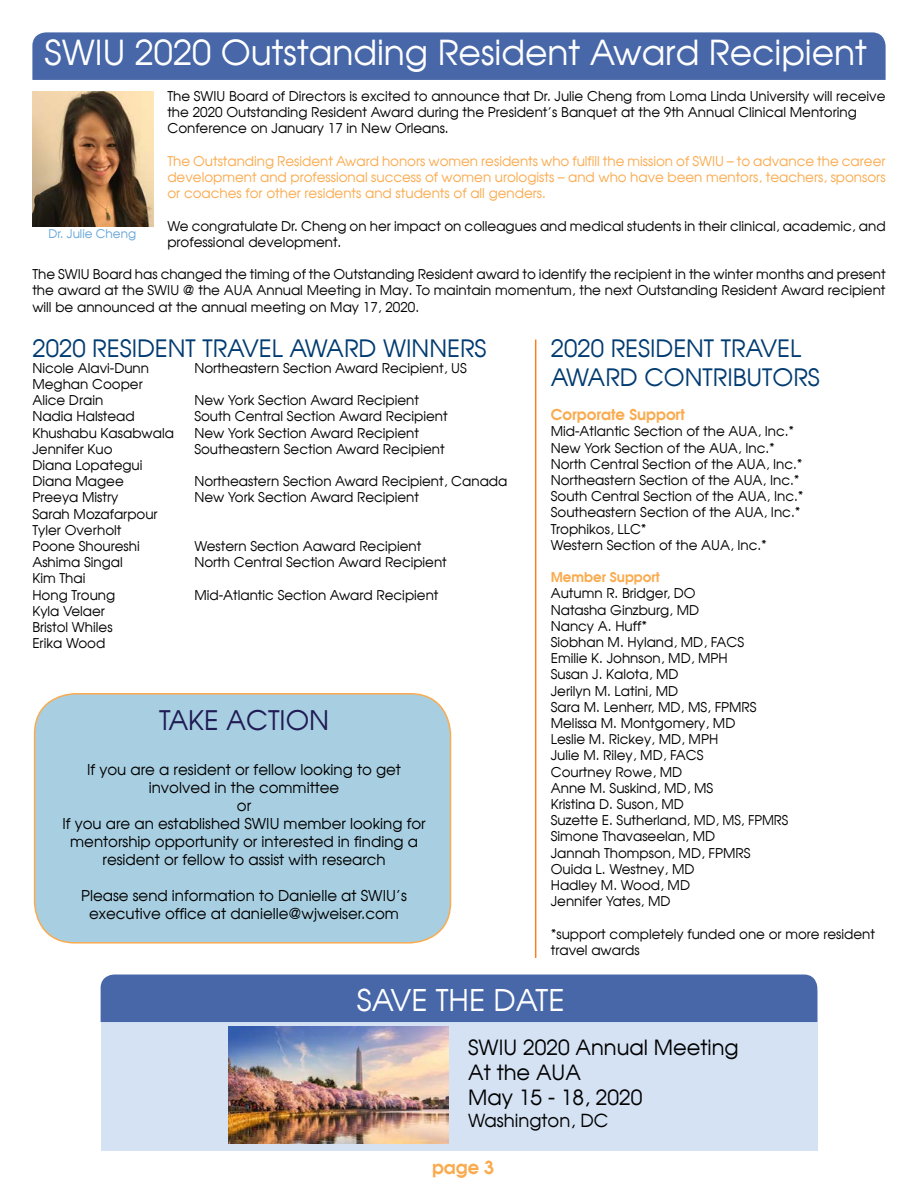
<style>
.page{position:relative;width:918px;height:1188px;background:#fff}
.page>*{position:absolute;margin:0;border:0;box-sizing:border-box;transform-origin:0 0}
.t1{font:34.5px "Avalon Plain";color:#fff}
.t2{font:30px "Avalon Plain";color:#fff}
.t3{font:27px "Avalon Plain";color:#201b55}
.t4{font:24px/28.8px "Avalon Plain";color:#003b71}
.t5{font:21px/25.2px "Avalon Plain";color:#000}
.t6{font:18px "Avalon Plain";color:#000}
.t7{font:700 18px "Avalon";color:#faab4f}
.t8{font:15px/18px "Avalon Plain";color:#000;text-align:center}
.t9{font:700 15px "Avalon";color:#faab4f}
.t10{font:13.5px/16.2px "Avalon Plain";color:#000}
.t11{font:13.5px/16.2px "Avalon Plain";color:#faab4f;text-align:justify}
.t12{font:700 13.5px "Avalon";color:#faab4f}
.t13{font:12px "Avalon Plain";color:#63a5da}
</style>
<div class="page">
<div style="left:32px;top:32px;width:854px;height:48px;background:#4767a9"></div>
<div style="left:35px;top:694px;width:416px;height:249px;background:#a8cfe1;border-radius:40px"></div>
<div style="left:34px;top:693px;width:417px;height:251px;border:2px solid #faab4f;border-radius:40px"></div>
<hr style="left:535px;top:340px;width:1px;height:618px;background:#f5821f">
<img style="left:32px;top:92px;width:122px;height:134px">
<div style="left:101px;top:991px;width:716px;height:160px;background:#d4e2f4"></div>
<div style="left:101px;top:975px;width:716px;height:47px;background:#4767a9"></div>
<img style="left:228px;top:1027px;width:221px;height:117px">
<h1 class="t1" style="left:45px;top:31px;width:824px">SWIU 2020 Outstanding Resident Award Recipient</h1>
<p class="t10" style="left:167px;top:88px;width:720px">The SWIU Board of Directors is excited to announce that Dr. Julie Cheng from Loma Linda University will receive the 2020 Outstanding Resident Award during the President’s Banquet at the 9th Annual Clinical Mentoring<br>Conference on January 17 in New Orleans.</p>
<p class="t11" style="left:167px;top:153px;width:720px">The Outstanding Resident Award honors women residents who fulfill the mission of SWIU – to advance the career development and professional success of women urologists – and who have been mentors, teachers, sponsors or coaches for other residents and students of all genders.</p>
<p class="t10" style="left:167px;top:217px;width:720px">We congratulate Dr. Cheng on her impact on colleagues and medical students in their clinical, academic, and professional development.</p>
<p class="t10" style="left:32px;top:266px;width:855px;text-align:justify">The SWIU Board has changed the timing of the Outstanding Resident award to identify the recipient in the winter months and present the award at the SWIU @ the AUA Annual Meeting in May. To maintain momentum, the next Outstanding Resident Award recipient will be announced at the annual meeting on May 17, 2020.</p>
<h3 class="t4" style="left:32px;top:333px;width:456px">2020 RESIDENT TRAVEL AWARD WINNERS</h3>
<p class="t10" style="left:32px;top:360px;width:118px">Nicole Alavi-Dunn</p>
<p class="t10" style="left:194px;top:360px;width:274px">Northeastern Section Award Recipient, US</p>
<p class="t10" style="left:32px;top:376px;width:112px">Meghan Cooper<br>Alice Drain</p>
<p class="t13" style="left:49px;top:226px;width:89px">Dr. Julie Cheng</p>
<h3 class="t4" style="left:551px;top:334px;width:271px">2020 RESIDENT TRAVEL<br>AWARD CONTRIBUTORS</h3>
<p class="t9" style="left:551px;top:405px;width:136px">Corporate Support</p>
<p class="t10" style="left:551px;top:423px;width:254px">Mid-Atlantic Section of the AUA, Inc.* New York Section of the AUA, Inc.* North Central Section of the AUA, Inc.* Northeastern Section of the AUA, Inc.* South Central Section of the AUA, Inc.* Southeastern Section of the AUA, Inc.* Trophikos, LLC*<br>Western Section of the AUA, Inc.*</p>
<p class="t12" style="left:551px;top:568px;width:111px">Member Support</p>
<p class="t10" style="left:551px;top:585px;width:239px">Autumn R. Bridger, DO<br>Natasha Ginzburg, MD<br>Nancy A. Huff*<br>Siobhan M. Hyland, MD, FACS<br>Emilie K. Johnson, MD, MPH<br>Susan J. Kalota, MD<br>Jerilyn M. Latini, MD<br>Sara M. Lenherr, MD, MS, FPMRS<br>Melissa M. Montgomery, MD<br>Leslie M. Rickey, MD, MPH<br>Julie M. Riley, MD, FACS<br>Courtney Rowe, MD<br>Anne M. Suskind, MD, MS<br>Kristina D. Suson, MD<br>Suzette E. Sutherland, MD, MS, FPMRS<br>Simone Thavaseelan, MD<br>Jannah Thompson, MD, FPMRS<br>Ouida L. Westney, MD<br>Hadley M. Wood, MD<br>Jennifer Yates, MD</p>
<p class="t10" style="left:551px;top:925px;width:326px">*support completely funded one or more resident travel awards</p>
<p class="t10" style="left:194px;top:392px;width:226px">New York Section Award Recipient</p>
<p class="t10" style="left:32px;top:408px;width:104px">Nadia Halstead</p>
<p class="t10" style="left:194px;top:408px;width:255px">South Central Section Award Recipient</p>
<p class="t10" style="left:32px;top:424px;width:143px">Khushabu Kasabwala</p>
<p class="t10" style="left:194px;top:424px;width:226px">New York Section Award Recipient</p>
<p class="t10" style="left:32px;top:441px;width:82px">Jennifer Kuo</p>
<p class="t10" style="left:194px;top:441px;width:252px">Southeastern Section Award Recipient</p>
<p class="t10" style="left:32px;top:457px;width:112px">Diana Lopategui<br>Diana Magee</p>
<p class="t10" style="left:194px;top:473px;width:315px">Northeastern Section Award Recipient, Canada</p>
<p class="t10" style="left:32px;top:489px;width:88px">Preeya Mistry</p>
<p class="t10" style="left:194px;top:489px;width:226px">New York Section Award Recipient</p>
<p class="t10" style="left:32px;top:505px;width:127px">Sarah Mozafarpour<br>Tyler Overholt<br>Poone Shoureshi</p>
<p class="t10" style="left:194px;top:538px;width:228px">Western Section Aaward Recipient</p>
<p class="t10" style="left:32px;top:554px;width:92px">Ashima Singal</p>
<p class="t10" style="left:194px;top:554px;width:254px">North Central Section Award Recipient</p>
<p class="t10" style="left:32px;top:570px;width:84px">Kim Thai<br>Hong Troung</p>
<p class="t10" style="left:194px;top:586px;width:246px">Mid-Atlantic Section Award Recipient</p>
<p class="t10" style="left:32px;top:603px;width:82px">Kyla Velaer<br>Bristol Whiles<br>Erika Wood</p>
<h3 class="t3" style="left:159px;top:703px;width:172px">TAKE ACTION</h3>
<p class="t8" style="left:62px;top:760px;width:365px">If you are a resident or fellow looking to get involved in the committee<br>or<br>If you are an established SWIU member looking for mentorship opportunity or interested in finding a resident or fellow to assist with research</p>
<p class="t8" style="left:81px;top:886px;width:327px">Please send information to Danielle at SWIU’s executive office at danielle@wjweiser.com</p>
<h2 class="t2" style="left:357px;top:981px;width:209px">SAVE THE DATE</h2>
<h3 class="t5" style="left:468px;top:1034px;width:272px">SWIU 2020 Annual Meeting<br>At the AUA<br>May 15 - 18, 2020</h3>
<h3 class="t6" style="left:468px;top:1109px;width:142px">Washington, DC</h3>
<h3 class="t7" style="left:432px;top:1155px;width:64px">page 3</h3>
</div>
